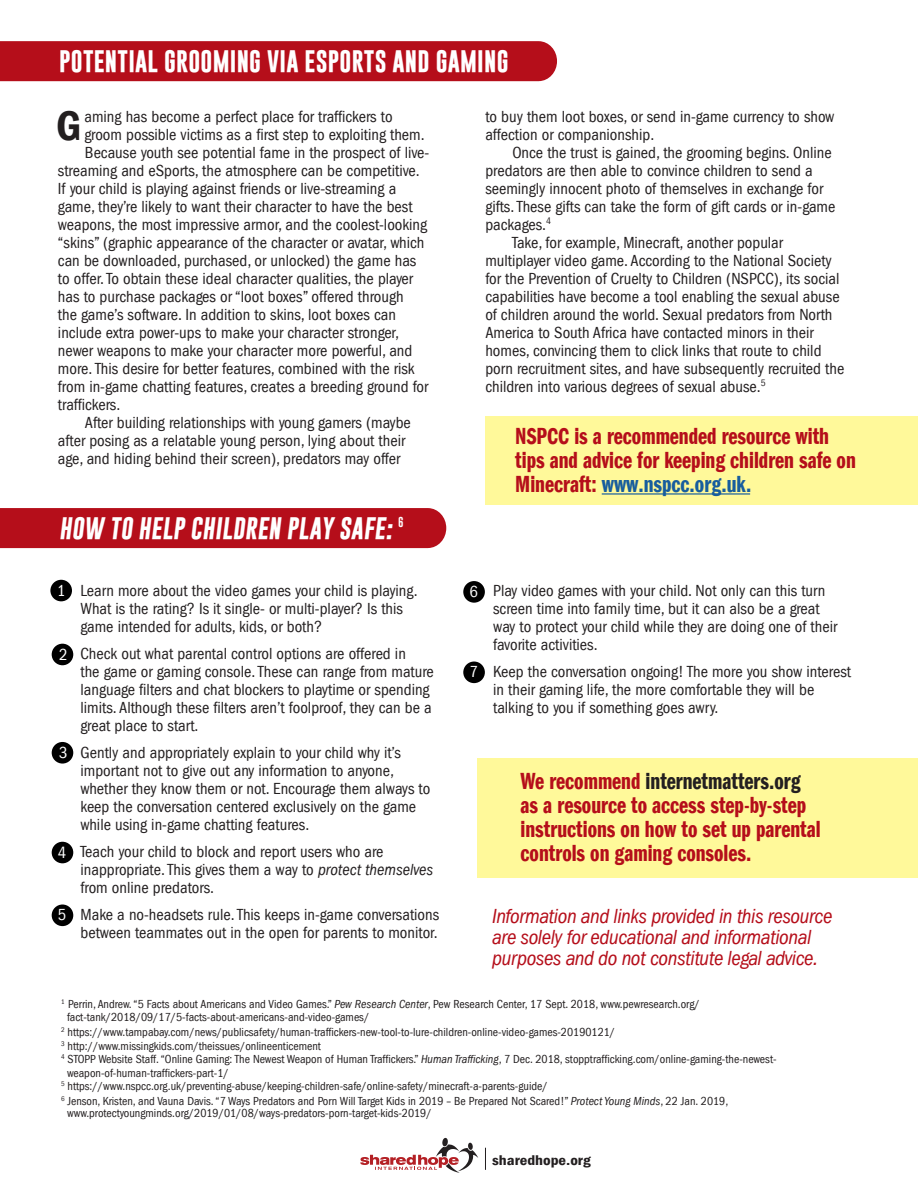
<style>
.page{position:relative;width:918px;height:1188px;background:#fff}
.page>*{position:absolute;margin:0;border:0;box-sizing:border-box;transform-origin:0 0}
.t1{font:600 condensed 43.5px "Franklin Gothic LT";color:#231f20}
.t2{font:24px/24px "Franklin Gothic LT Demi Cmpr";color:#b50e1a}
.t3{font:700 22.5px "Gobold";letter-spacing:.01em;color:#fff}
.t4{font:italic condensed 21px/21px "Franklin Gothic LT";letter-spacing:-.02em;color:#b50e1a}
.t5{font:condensed 16.5px/18px "Franklin Gothic LT";color:#231f20}
.t6{font:condensed 16.5px "Franklin Gothic LT";color:#fff}
.t7{font:600 condensed 14.55px "Franklin Gothic LT";color:#231f20;scale:1.14 1}
.t8{font:condensed 12px/13.5px "Franklin Gothic LT";color:#231f20}
.t9{font:10.5px "Gobold";color:#fff}
.s1{font-style:italic}
.s2{color:#175d9e}
.s3{color:#231f20}
</style>
<div class="page">
<div style="left:0;top:41px;width:557px;height:40px;background:#b50e1a"></div>
<div style="left:0;top:508px;width:446px;height:40px;background:#b50e1a"></div>
<div style="left:485px;top:417px;width:433px;height:88px;background:#fff99a"></div>
<div style="left:477px;top:758px;width:441px;height:120px;background:#fff99a"></div>
<hr style="left:602px;top:493px;width:148px;height:2px;background:#175d9e">
<div style="left:50px;top:580px;width:22px;height:21px;background:#000;border-radius:50%"></div>
<div style="left:52px;top:644px;width:21px;height:21px;background:#000;border-radius:50%"></div>
<div style="left:52px;top:742px;width:21px;height:22px;background:#000;border-radius:50%"></div>
<div style="left:52px;top:842px;width:21px;height:21px;background:#000;border-radius:50%"></div>
<div style="left:52px;top:905px;width:21px;height:21px;background:#000;border-radius:50%"></div>
<div style="left:463px;top:581px;width:22px;height:22px;background:#000;border-radius:50%"></div>
<div style="left:463px;top:662px;width:22px;height:21px;background:#000;border-radius:50%"></div>
<svg style="left:360px;top:1138px;width:118px;height:35px"></svg>
<svg style="left:485px;top:1148px;width:1px;height:22px"></svg>
<h3 class="t3" style="left:59px;top:47px;width:451px">POTENTIAL GROOMING VIA ESPORTS AND GAMING</h3>
<h1 class="t1" style="left:56px;top:101px;width:27px">G</h1>
<p class="t5" style="left:84px;top:108px;width:310px">aming has become a perfect place for traffickers to</p>
<p class="t5" style="left:84px;top:126px;width:342px">groom possible victims as a first step to exploiting them.</p>
<p class="t5" style="left:85px;top:144px;width:346px">Because youth see potential fame in the prospect of live-</p>
<p class="t5" style="left:58px;top:162px;width:363px">streaming and eSports, the atmosphere can be competitive.</p>
<p class="t5" style="left:58px;top:180px;width:340px">If your child is playing against friends or live-streaming a</p>
<p class="t5" style="left:58px;top:198px;width:356px">game, they’re likely to want their character to have the best</p>
<p class="t5" style="left:58px;top:216px;width:371px">weapons, the most impressive armor, and the coolest-looking</p>
<p class="t5" style="left:58px;top:234px;width:368px">“skins” (graphic appearance of the character or avatar, which</p>
<p class="t5" style="left:58px;top:252px;width:360px">can be downloaded, purchased, or unlocked) the game has</p>
<p class="t5" style="left:58px;top:270px;width:357px">to offer. To obtain these ideal character qualities, the player</p>
<p class="t5" style="left:58px;top:288px;width:347px">has to purchase packages or “loot boxes” offered through</p>
<p class="t5" style="left:58px;top:306px;width:340px">the game’s software. In addition to skins, loot boxes can</p>
<p class="t5" style="left:58px;top:324px;width:343px">include extra power-ups to make your character stronger,</p>
<p class="t5" style="left:58px;top:342px;width:356px">newer weapons to make your character more powerful, and</p>
<p class="t5" style="left:58px;top:360px;width:358px">more. This desire for better features, combined with the risk</p>
<p class="t5" style="left:58px;top:378px;width:372px">from in-game chatting features, creates a breeding ground for</p>
<p class="t5" style="left:58px;top:396px;width:64px">traffickers.</p>
<p class="t5" style="left:85px;top:414px;width:327px">After building relationships with young gamers (maybe</p>
<p class="t5" style="left:58px;top:432px;width:349px">after posing as a relatable young person, lying about their</p>
<p class="t5" style="left:58px;top:450px;width:344px">age, and hiding behind their screen), predators may offer</p>
<h3 class="t3" style="left:59px;top:514px;width:338px">HOW TO HELP CHILDREN PLAY SAFE:</h3>
<p class="t9" style="left:398px;top:515px;width:7px">6</p>
<p class="t6" style="left:57px;top:581px;width:10px">1</p>
<p class="t6" style="left:59px;top:645px;width:10px">2</p>
<p class="t6" style="left:59px;top:743px;width:10px">3</p>
<p class="t6" style="left:58px;top:843px;width:10px">4</p>
<p class="t6" style="left:58px;top:906px;width:10px">5</p>
<p class="t5" style="left:81px;top:582px;width:339px">Learn more about the video games your child is playing.<br>What is the rating? Is it single- or multi-player? Is this game intended for adults, kids, or both?</p>
<p class="t5" style="left:81px;top:645px;width:355px">Check out what parental control options are offered in<br>the game or gaming console. These can range from mature language filters and chat blockers to playtime or spending limits. Although these filters aren’t foolproof, they can be a great place to start.</p>
<p class="t5" style="left:81px;top:744px;width:351px">Gently and appropriately explain to your child why it’s important not to give out any information to anyone, whether they know them or not. Encourage them always to keep the conversation centered exclusively on the game while using in-game chatting features.</p>
<p class="t5" style="left:81px;top:843px;width:354px">Teach your child to block and report users who are inappropriate. This gives them a way to <span class="s1">protect themselves </span>from online predators.</p>
<p class="t5" style="left:81px;top:906px;width:360px">Make a no-headsets rule. This keeps in-game conversations between teammates out in the open for parents to monitor.</p>
<p class="t5" style="left:485px;top:108px;width:351px">to buy them loot boxes, or send in-game currency to show affection or companionship.</p>
<p class="t5" style="left:512px;top:144px;width:321px">Once the trust is gained, the grooming begins. Online</p>
<p class="t5" style="left:485px;top:162px;width:329px">predators are then able to convince children to send a</p>
<p class="t5" style="left:485px;top:180px;width:339px">seemingly innocent photo of themselves in exchange for</p>
<p class="t5" style="left:485px;top:198px;width:352px">gifts. These gifts can take the form of gift cards or in-game</p>
<p class="t5" style="left:485px;top:216px;width:67px">packages.<sup>4</sup></p>
<p class="t5" style="left:512px;top:234px;width:272px">Take, for example, Minecraft, another popular</p>
<p class="t5" style="left:485px;top:252px;width:348px">multiplayer video game. According to the National Society</p>
<p class="t5" style="left:485px;top:270px;width:356px">for the Prevention of Cruelty to Children (NSPCC), its social</p>
<p class="t5" style="left:485px;top:288px;width:356px">capabilities have become a tool enabling the sexual abuse</p>
<p class="t5" style="left:485px;top:306px;width:349px">of children around the world. Sexual predators from North</p>
<p class="t5" style="left:485px;top:324px;width:330px">America to South Africa have contacted minors in their</p>
<p class="t5" style="left:485px;top:342px;width:338px">homes, convincing them to click links that route to child</p>
<p class="t5" style="left:485px;top:360px;width:361px">porn recruitment sites, and have subsequently recruited the</p>
<p class="t5" style="left:485px;top:378px;width:282px">children into various degrees of sexual abuse.<sup>5</sup></p>
<h2 class="t2" style="left:515px;top:424px;width:342px">NSPCC is a recommended resource with tips and advice for keeping children safe on<br>Minecraft: <span class="s2">www.nspcc.org.uk.</span></h2>
<p class="t6" style="left:469px;top:582px;width:10px">6</p>
<p class="t6" style="left:469px;top:663px;width:10px">7</p>
<p class="t5" style="left:493px;top:582px;width:346px">Play video games with your child. Not only can this turn screen time into family time, but it can also be a great way to protect your child while they are doing one of their favorite activities.</p>
<p class="t5" style="left:493px;top:663px;width:359px">Keep the conversation ongoing! The more you show interest in their gaming life, the more comfortable they will be talking to you if something goes awry.</p>
<h2 class="t2" style="left:521px;top:769px;width:302px">We recommend <span class="s3">internetmatters.org </span>as a resource to access step-by-step instructions on how to set up parental controls on gaming consoles.</h2>
<p class="t4" style="left:492px;top:906px;width:342px">Information and links provided in this resource are solely for educational and informational purposes and do not constitute legal advice.</p>
<p class="t8" style="left:67px;top:997px;width:634px;text-indent:-6px"><sup>1</sup> Perrin, Andrew. “5 Facts about Americans and Video Games.” <span class="s1">Pew Research Center</span>, Pew Research Center, 17 Sept. 2018, www.pewresearch.org/ fact-tank/2018/09/17/5-facts-about-americans-and-video-games/</p>
<p class="t8" style="left:61px;top:1025px;width:556px"><sup>2</sup> https://www.tampabay.com/news/publicsafety/human-traffickers-new-tool-to-lure-children-online-video-games-20190121/</p>
<p class="t8" style="left:61px;top:1039px;width:261px"><sup>3</sup> http://www.missingkids.com/theissues/onlineenticement</p>
<p class="t8" style="left:61px;top:1052px;width:717px"><sup>4</sup> STOPP Website Staff. “Online Gaming: The Newest Weapon of Human Traffickers.” <span class="s1">Human Trafficking</span>, 7 Dec. 2018, stopptrafficking.com/online-gaming-the-newest-</p>
<p class="t8" style="left:67px;top:1066px;width:163px">weapon-of-human-traffickers-part-1/</p>
<p class="t8" style="left:61px;top:1079px;width:488px"><sup>5</sup> https://www.nspcc.org.uk/preventing-abuse/keeping-children-safe/online-safety/minecraft-a-parents-guide/</p>
<p class="t8" style="left:67px;top:1095px;width:663px;line-height:12px;text-indent:-6px"><sup>6</sup> Jenson, Kristen, and Vauna Davis. “7 Ways Predators and Porn Will Target Kids in 2019 – Be Prepared Not Scared!” <span class="s1">Protect Young Minds</span>, 22 Jan. 2019, www.protectyoungminds.org/2019/01/08/ways-predators-porn-target-kids-2019/</p>
<p class="t7" style="left:492px;top:1152px;width:88px">sharedhope.org</p>
</div>
